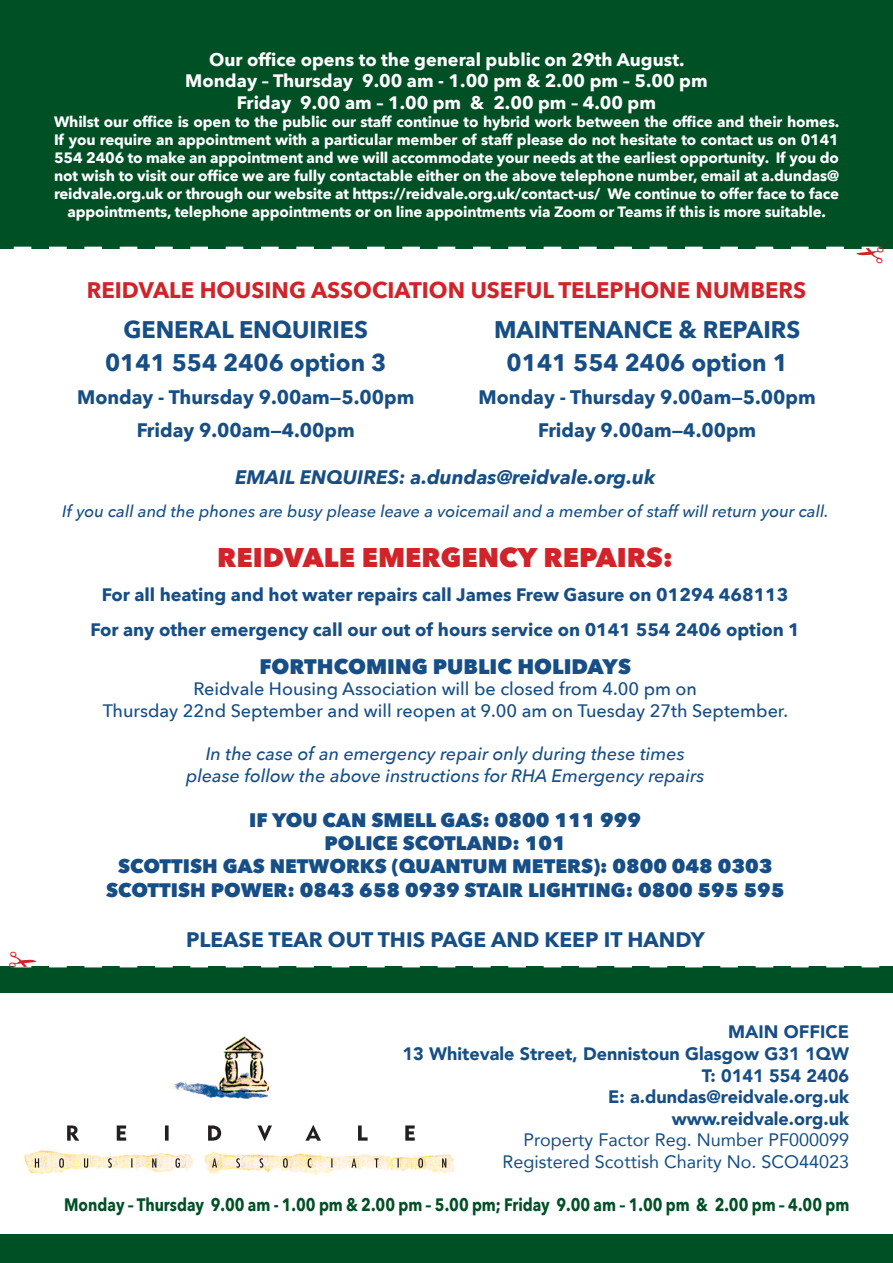
<style>
.page{position:relative;width:893px;height:1263px;background:#005025}
.page>*{position:absolute;margin:0;border:0;box-sizing:border-box;transform-origin:0 0}
.t1{font:800 27px "Avenir Next";color:#d1232a}
.t2{font:700 24px/33px "Avenir Next";color:#164e85;text-align:center}
.t3{font:700 22.5px "Avenir Next";color:#d1232a}
.t4{font:700 21px "Avenir Next";color:#164e85}
.t5{font:800 21px "Avenir Next";color:#164e85}
.t6{font:800 19.5px/23.4px "Avenir Next";color:#164e85;text-align:center}
.t7{font:700 19.5px/33px "Avenir Next";color:#164e85;text-align:center}
.t8{font:italic 700 19.5px "Avenir Next";color:#164e85}
.t9{font:700 18px/34.3px "Avenir Next";color:#164e85;text-align:center}
.t10{font:700 18px/21.6px "Avenir Next";color:#fff;text-align:center}
.t11{font:500 18px/21.6px "Avenir Next";color:#164e85;text-align:center}
.t12{font:900 18px/21.6px "Avenir";color:#164e85;text-align:right}
.t13{font:italic 500 18px/21.6px "Avenir Next";color:#164e85;text-align:center}
.t14{font:700 18px "Avenir Next";color:#005025;scale:.84 1}
.t15{font:18px/21.6px "Avenir";color:#164e85;text-align:right}
.t16{font:italic 500 16.5px "Avenir Next";color:#164e85}
.t17{font:700 15px/18px "Avenir Next";letter-spacing:-.01em;color:#fff;text-align:center}
</style>
<div class="page">
<div style="left:0;top:246px;width:893px;height:720px;background:#fff"></div>
<div style="left:0;top:993px;width:893px;height:241px;background:#fff"></div>
<img style="left:169px;top:1036px;width:101px;height:63px">
<img style="left:24px;top:1150px;width:430px;height:25px">
<svg style="left:67px;top:1125px;width:348px;height:16px"></svg>
<svg style="left:35px;top:1158px;width:411px;height:10px;background:#e9ddc2"></svg>
<svg style="left:9px;top:951px;width:879px;height:17px;background:#ebf1ee"></svg>
<div style="left:5px;top:247px;width:879px;height:17px;background:#fff"></div>
<p class="t10" style="left:185px;top:48px;width:524px">Our office opens to the general public on 29th August.<br>Monday – Thursday 9.00 am - 1.00 pm &amp; 2.00 pm – 5.00 pm<br>Friday 9.00 am – 1.00 pm &amp; 2.00 pm – 4.00 pm</p>
<p class="t17" style="left:54px;top:112px;width:787px">Whilst our office is open to the public our staff continue to hybrid work between the office and their homes.<br>If you require an appointment with a particular member of staff please do not hesitate to contact us on 0141<br>554 2406 to make an appointment and we will accommodate your needs at the earliest opportunity. If you do not wish to visit our office we are fully contactable either on the above telephone number, email at a.dundas@ reidvale.org.uk or through our website at https://reidvale.org.uk/contact-us/ We continue to offer face to face appointments, telephone appointments or on line appointments via Zoom or Teams if this is more suitable.</p>
<h3 class="t3" style="left:87px;top:270px;width:721px">REIDVALE HOUSING ASSOCIATION USEFUL TELEPHONE NUMBERS</h3>
<h2 class="t2" style="left:494px;top:313px;width:308px">MAINTENANCE &amp; REPAIRS<br>0141 554 2406 option 1</h2>
<h3 class="t7" style="left:479px;top:380px;width:339px">Monday - Thursday 9.00am—5.00pm<br>Friday 9.00am—4.00pm</h3>
<h3 class="t8" style="left:235px;top:460px;width:422px">EMAIL ENQUIRES: a.dundas@reidvale.org.uk</h3>
<p class="t16" style="left:62px;top:497px;width:768px">If you call and the phones are busy please leave a voicemail and a member of staff will return your call.</p>
<h1 class="t1" style="left:217px;top:541px;width:457px">REIDVALE EMERGENCY REPAIRS:</h1>
<p class="t9" style="left:91px;top:577px;width:711px">For all heating and hot water repairs call James Frew Gasure on 01294 468113<br>For any other emergency call our out of hours service on 0141 554 2406 option 1</p>
<h3 class="t5" style="left:259px;top:653px;width:373px">FORTHCOMING PUBLIC HOLIDAYS</h3>
<p class="t11" style="left:103px;top:677px;width:687px">Reidvale Housing Association will be closed from 4.00 pm on<br>Thursday 22nd September and will reopen at 9.00 am on Tuesday 27th September.</p>
<p class="t13" style="left:186px;top:742px;width:520px">In the case of an emergency repair only during these times please follow the above instructions for RHA Emergency repairs</p>
<h3 class="t6" style="left:106px;top:808px;width:680px">IF YOU CAN SMELL GAS: 0800 111 999<br>POLICE SCOTLAND: 101<br>SCOTTISH GAS NETWORKS (QUANTUM METERS): 0800 048 0303<br>SCOTTISH POWER: 0843 658 0939 STAIR LIGHTING: 0800 595 595</h3>
<h3 class="t4" style="left:186px;top:922px;width:520px">PLEASE TEAR OUT THIS PAGE AND KEEP IT HANDY</h3>
<h2 class="t2" style="left:105px;top:313px;width:283px">GENERAL ENQUIRIES<br>0141 554 2406 option 3</h2>
<h3 class="t7" style="left:77px;top:380px;width:339px">Monday - Thursday 9.00am—5.00pm<br>Friday 9.00am—4.00pm</h3>
<p class="t12" style="left:403px;top:1021px;width:448px">MAIN OFFICE<br>13 Whitevale Street, Dennistoun Glasgow G31 1QW<br>T: 0141 554 2406<br>E: a.dundas@reidvale.org.uk<br>www.reidvale.org.uk</p>
<p class="t15" style="left:503px;top:1129px;width:348px">Property Factor Reg. Number PF000099<br>Registered Scottish Charity No. SCO44023</p>
<p class="t14" style="left:64px;top:1189px;width:936px">Monday – Thursday 9.00 am - 1.00 pm &amp; 2.00 pm – 5.00 pm; Friday 9.00 am – 1.00 pm &amp; 2.00 pm – 4.00 pm</p>
</div>
